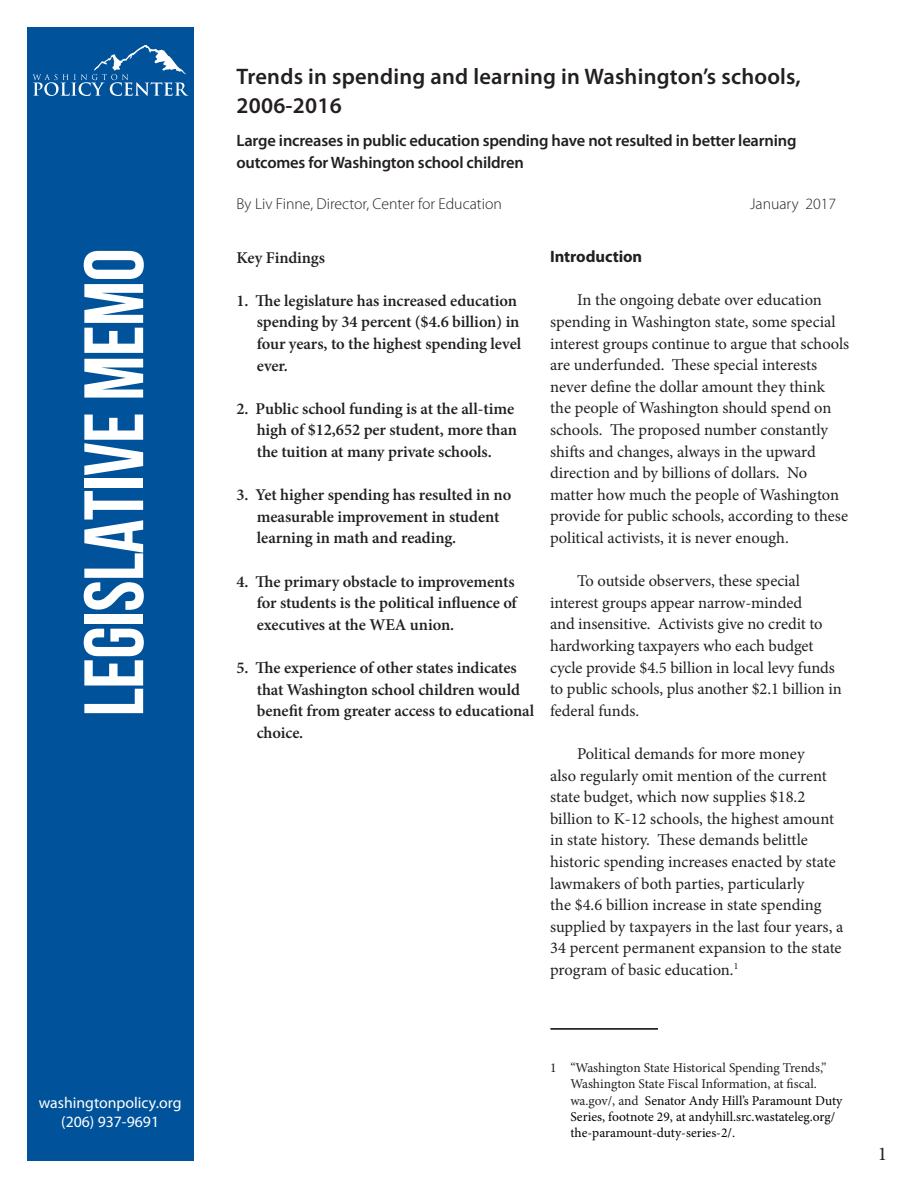
<style>
.page{position:relative;width:918px;height:1188px;background:#fff}
.page>*{position:absolute;margin:0;border:0;box-sizing:border-box;transform-origin:0 0}
.t1{font:700 84px "Bebas Neue";letter-spacing:-.01em;color:#fff}
.t2{font:600 22.5px/28.8px "Myriad Pro";letter-spacing:.01em;color:#231f20}
.t3{font:19.5px "Minion Pro";color:#231f20}
.t4{font:16.5px/21.6px "Minion Pro";letter-spacing:-.005em;color:#231f20}
.t5{font:600 16.5px/21.6px "Minion Pro";letter-spacing:-.005em;color:#231f20}
.t6{font:600 16.5px/21.6px "Myriad Pro";letter-spacing:-.01em;color:#231f20}
.t7{font:700 16.5px "Myriad Pro";letter-spacing:-.005em;color:#231f20}
.t8{font:300 15.75px "Myriad Pro";color:#231f20}
.t9{font:15.75px/18.9px "Myriad Pro";color:#fff;text-align:center}
.t10{font:13.5px/16.2px "Minion Pro";letter-spacing:-.005em;color:#010203}
.s1{color:#231f20}
</style>
<div class="page">
<div style="left:27px;top:27px;width:166px;height:1134px;background:#00539b"></div>
<svg style="left:33px;top:45px;width:156px;height:51px"></svg>
<hr style="left:550px;top:1028px;width:108px;height:2px;background:#010203">
<h1 class="t1" style="left:68px;top:717px;width:470px;rotate:-90deg">LEGISLATIVE MEMO</h1>
<p class="t9" style="left:39px;top:1093px;width:144px">washingtonpolicy.org (206) 937-9691</p>
<h2 class="t2" style="left:237px;top:62px;width:566px">Trends in spending and learning in Washington’s schools,<br>2006-2016</h2>
<p class="t6" style="left:237px;top:130px;width:561px">Large increases in public education spending have not resulted in better learning outcomes for Washington school children</p>
<p class="t8" style="left:237px;top:195px;width:267px">By Liv Finne, Director, Center for Education</p>
<p class="t8" style="left:750px;top:195px;width:88px">January 2017</p>
<p class="t5" style="left:237px;top:246px;width:90px">Key Findings</p>
<p class="t5" style="left:257px;top:290px;width:266px;text-indent:-20px">1. The legislature has increased education spending by 34 percent ($4.6 billion) in four years, to the highest spending level ever.</p>
<p class="t5" style="left:257px;top:398px;width:262px;text-indent:-20px">2. Public school funding is at the all-time high of $12,652 per student, more than the tuition at many private schools.</p>
<p class="t5" style="left:257px;top:484px;width:256px;text-indent:-20px">3. Yet higher spending has resulted in no measurable improvement in student learning in math and reading.</p>
<p class="t5" style="left:257px;top:570px;width:262px;text-indent:-20px">4. The primary obstacle to improvements for students is the political influence of executives at the WEA union.</p>
<p class="t5" style="left:257px;top:657px;width:279px;text-indent:-20px">5. The experience of other states indicates that Washington school children would benefit from greater access to educational choice.</p>
<p class="t7" style="left:550px;top:246px;width:94px">Introduction</p>
<p class="t4" style="left:550px;top:289px;width:301px;text-indent:27px">In the ongoing debate over education spending in Washington state, some special interest groups continue to argue that schools are underfunded. These special interests never define the dollar amount they think the people of Washington should spend on schools. The proposed number constantly shifts and changes, always in the upward direction and by billions of dollars. No matter how much the people of Washington provide for public schools, according to these political activists, it is never enough.</p>
<p class="t4" style="left:550px;top:570px;width:293px;text-indent:27px">To outside observers, these special interest groups appear narrow-minded<br>and insensitive. Activists give no credit to hardworking taxpayers who each budget cycle provide $4.5 billion in local levy funds to public schools, plus another $2.1 billion in federal funds.</p>
<p class="t4" style="left:550px;top:743px;width:295px;text-indent:27px">Political demands for more money<br>also regularly omit mention of the current state budget, which now supplies $18.2 billion to K-12 schools, the highest amount in state history. These demands belittle historic spending increases enacted by state lawmakers of both parties, particularly<br>the $4.6 billion increase in state spending supplied by taxpayers in the last four years, a 34 percent permanent expansion to the state program of basic education.<sup>1</sup></p>
<p class="t10" style="left:570px;top:1060px;width:274px;text-indent:-20px"><span class="s1">1 “Washington State Historical Spending Trends,” Washington State Fiscal Information, at fiscal. wa.gov/, and</span> Senator Andy Hill’s Paramount Duty Series, footnote 29, at andyhill.src.wastateleg.org/ the-paramount-duty-series-2/.</p>
<p class="t3" style="left:878px;top:1141px;width:11px">1</p>
</div>
